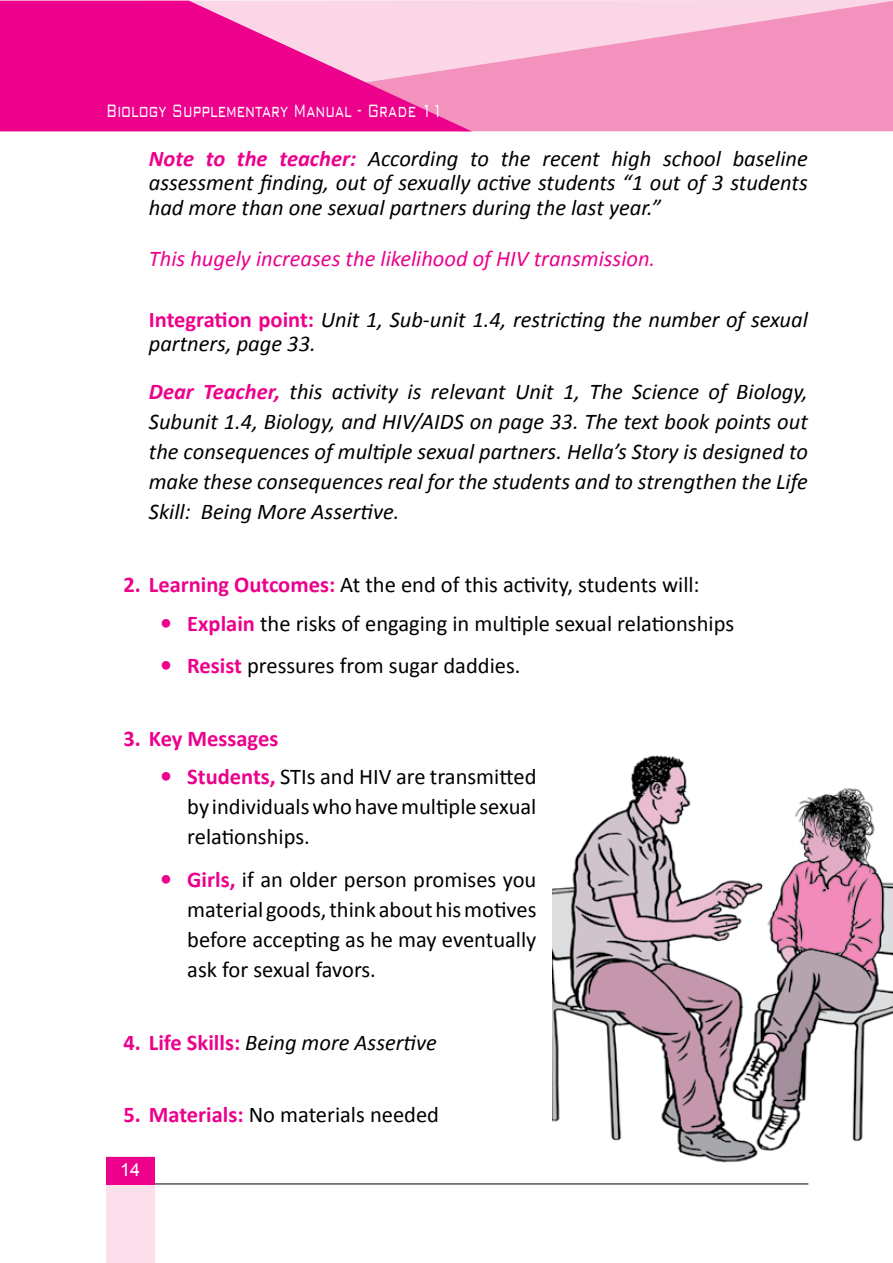
<style>
.page{position:relative;width:893px;height:1263px;background:#fff}
.page>*{position:absolute;margin:0;border:0;box-sizing:border-box;transform-origin:0 0}
.t1{font:300 24px "Bank Gothic BT";color:#fff;scale:.6 1}
.t2{font:italic 22.5px/30px "Calibri";color:#000;text-align:justify}
.t3{font:22.5px/30px "Calibri";color:#000;text-align:justify}
.t4{font:italic 22.5px "Calibri";color:#ec008c}
.t5{font:700 22.5px "Calibri";color:#ec008c}
.t6{font:18px "Arial";color:#fff}
.s1{font-weight:700;color:#ec008c}
.s2{font-weight:700;font-style:normal;color:#ec008c}
.s3{font-weight:700;font-size:24px;color:#ec008c}
</style>
<div class="page">
<svg style="left:472px;top:1px;width:421px;height:130px;background:#f4a3c7"></svg>
<svg style="left:0;top:1px;width:472px;height:130px;background:#ef3ca4"></svg>
<div style="left:106px;top:1157px;width:49px;height:106px;background:#fbe0ec"></div>
<hr style="left:155px;top:1183px;width:653px;height:1px;background:#000">
<div style="left:106px;top:1157px;width:49px;height:27px;background:#ec008c"></div>
<svg style="left:892px;top:0;width:1px;height:128px"></svg>
<img style="left:553px;top:755px;width:340px;height:408px">
<p class="t1" style="left:106px;top:98px;width:563px">Biology Supplementary Manual - Grade 11</p>
<p class="t2" style="left:149px;top:145px;width:661px;line-height:24.8px"><span class="s1">Note to the teacher:</span> According to the recent high school baseline assessment finding, out of sexually active students “1 out of 3 students had more than one sexual partners during the last year.”</p>
<p class="t4" style="left:149px;top:244px;width:508px">This hugely increases the likelihood of HIV transmission.</p>
<p class="t2" style="left:149px;top:306px;width:661px;line-height:24.8px"><span class="s2">Integration point:</span> Unit 1, Sub-unit 1.4, restricting the number of sexual partners, page 33.</p>
<p class="t2" style="left:149px;top:376px;width:661px"><span class="s1">Dear Teacher,</span> this activity is relevant Unit 1, The Science of Biology, Subunit 1.4, Biology, and HIV/AIDS on page 33. The text book points out the consequences of multiple sexual partners. Hella’s Story is designed to make these consequences real for the students and to strengthen the Life Skill: Being More Assertive.</p>
<p class="t3" style="left:123px;top:570px;width:578px"><span class="s1">2. Learning Outcomes:</span> At the end of this activity, students will:</p>
<p class="t3" style="left:160px;top:608px;width:575px"><span class="s3">•</span> <span class="s1">Explain</span> the risks of engaging in multiple sexual relationships</p>
<p class="t3" style="left:160px;top:651px;width:362px"><span class="s3">•</span> <span class="s1">Resist</span> pressures from sugar daddies.</p>
<p class="t5" style="left:123px;top:724px;width:157px">3. Key Messages</p>
<p class="t3" style="left:187px;top:762px;width:351px;text-indent:-27px"><span class="s3">•</span> <span class="s1">Students,</span> STIs and HIV are transmitted by individuals who have multiple sexual relationships.</p>
<p class="t3" style="left:187px;top:865px;width:351px;text-indent:-27px"><span class="s3">•</span> <span class="s1">Girls,</span> if an older person promises you material goods, think about his motives before accepting as he may eventually ask for sexual favors.</p>
<p class="t2" style="left:123px;top:1026px;width:315px"><span class="s2">4. Life Skills:</span> Being more Assertive</p>
<p class="t3" style="left:123px;top:1100px;width:317px"><span class="s1">5. Materials:</span> No materials needed</p>
<p class="t6" style="left:120px;top:1158px;width:22px">14</p>
</div>
